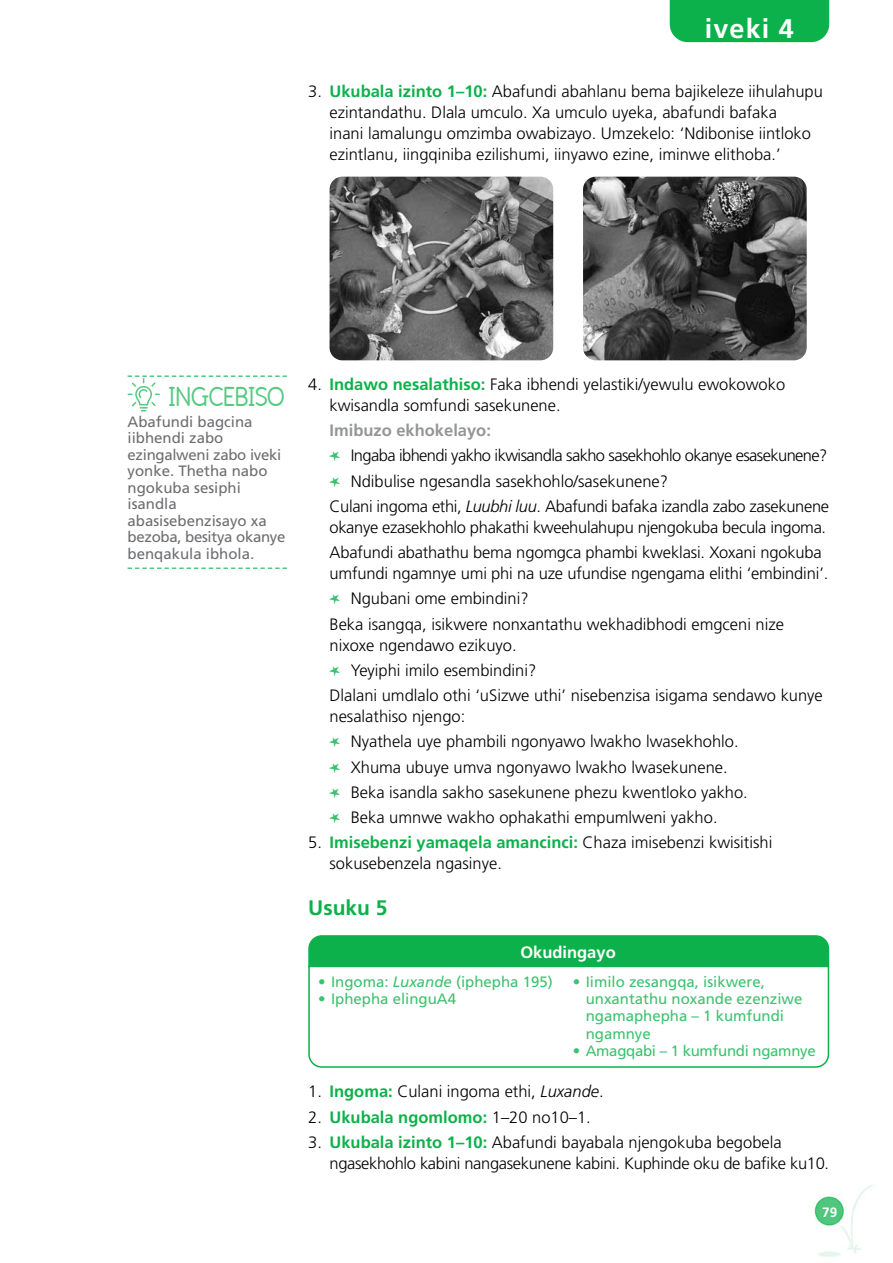
<style>
.page{position:relative;width:893px;height:1263px;background:#fff}
.page>*{position:absolute;margin:0;border:0;box-sizing:border-box;transform-origin:0 0}
.t1{font:32.25px "Teachers Pet";color:#56c981}
.t2{font:700 27px "Frutiger LT Std";letter-spacing:.04em;color:#fff}
.t3{font:700 21px "Frutiger LT Std";color:#0db14b}
.t4{font:300 16.5px/25.2px "Frutiger LT Std";color:#000}
.t5{font:300 16.5px/25.2px "Frutiger LT Std";letter-spacing:-.02em;color:#000}
.t6{font:700 16.5px "Frutiger LT Std";color:#0db14b}
.t7{font:700 16.5px "Frutiger LT Std";color:#fff}
.t8{font:15px/16.5px "Frutiger LT Std";color:#6d6e71}
.t9{font:15px/17.2px "Frutiger LT Std";color:#3ec16f}
.t10{font:15px "Frutiger LT Std";letter-spacing:-.02em;color:#3ec16f}
.t11{font:700 13.5px "Frutiger LT Std";color:#fff}
.s1{font-weight:700;color:#0db14b}
.s2{font-weight:700;color:#939598}
.s3{font-family:"MTF Doodle";font-weight:400;color:#3ec16f}
.s4{font-style:italic}
.s5{font-weight:300;color:#000}
</style>
<div class="page">
<div style="left:670px;top:0;width:159px;height:42px;background:#0db14b"></div>
<img style="left:814px;top:1185px;width:61px;height:72px">
<img style="left:330px;top:177px;width:223px;height:183px">
<img style="left:583px;top:177px;width:224px;height:183px">
<div style="left:309px;top:936px;width:519px;height:41px;background:#0db14b;border-radius:13px"></div>
<div style="left:308px;top:935px;width:521px;height:43px;border:2px solid #0db14b;border-radius:13px"></div>
<svg style="left:308px;top:965px;width:522px;height:103px"></svg>
<svg style="left:128px;top:567px;width:159px;height:2px"></svg>
<svg style="left:128px;top:375px;width:159px;height:37px"></svg>
<h2 class="t2" style="left:705px;top:12px;width:91px">iveki 4</h2>
<p class="t4" style="left:330px;top:81px;width:495px;line-height:21px;text-indent:-21px">3. <span class="s1">Ukubala izinto 1–10:</span> Abafundi abahlanu bema bajikeleze iihulahupu ezintandathu. Dlala umculo. Xa umculo uyeka, abafundi bafaka<br>inani lamalungu omzimba owabizayo. Umzekelo: ‘Ndibonise iintloko ezintlanu, iingqiniba ezilishumi, iinyawo ezine, iminwe elithoba.’</p>
<h1 class="t1" style="left:168px;top:381px;width:118px">INGCEBISO</h1>
<p class="t8" style="left:128px;top:414px;width:159px">Abafundi bagcina iibhendi zabo ezingalweni zabo iveki yonke. Thetha nabo ngokuba sesiphi isandla abasisebenzisayo xa bezoba, besitya okanye benqakula ibhola.</p>
<p class="t4" style="left:330px;top:374px;width:457px;line-height:21px;text-indent:-21px">4. <span class="s1">Indawo nesalathiso:</span> Faka ibhendi yelastiki/yewulu ewokowoko kwisandla somfundi sasekunene.</p>
<p class="t5" style="left:330px;top:418px;width:501px"><span class="s2">Imibuzo ekhokelayo:<br></span><span class="s3">L</span> Ingaba ibhendi yakho ikwisandla sakho sasekhohlo okanye esasekunene?<br><span class="s3">L</span> Ndibulise ngesandla sasekhohlo/sasekunene?<br>Culani ingoma ethi, <span class="s4">Luubhi luu</span>. Abafundi bafaka izandla zabo zasekunene</p>
<p class="t5" style="left:330px;top:515px;width:498px">okanye ezasekhohlo phakathi kweehulahupu njengokuba becula ingoma.<br>Abafundi abathathu bema ngomgca phambi kweklasi. Xoxani ngokuba</p>
<p class="t4" style="left:330px;top:561px;width:500px">umfundi ngamnye umi phi na uze ufundise ngengama elithi ‘embindini’.<br><span class="s3">L</span> Ngubani ome embindini?<br>Beka isangqa, isikwere nonxantathu wekhadibhodi emgceni nize</p>
<p class="t4" style="left:330px;top:632px;width:495px">nixoxe ngendawo ezikuyo.<br><span class="s3">L</span> Yeyiphi imilo esembindini?<br>Dlalani umdlalo othi ‘uSizwe uthi’ nisebenzisa isigama sendawo kunye</p>
<p class="t4" style="left:330px;top:704px;width:420px">nesalathiso njengo:<br><span class="s3">L</span> Nyathela uye phambili ngonyawo lwakho lwasekhohlo.<br><span class="s3">L</span> Xhuma ubuye umva ngonyawo lwakho lwasekunene.<br><span class="s3">L</span> Beka isandla sakho sasekunene phezu kwentloko yakho.<br><span class="s3">L</span> Beka umnwe wakho ophakathi empumlweni yakho.</p>
<p class="t4" style="left:330px;top:832px;width:444px;line-height:21px;text-indent:-21px">5. <span class="s1">Imisebenzi yamaqela amancinci:</span> Chaza imisebenzi kwisitishi sokusebenzela ngasinye.</p>
<p class="t3" style="left:308px;top:895px;width:81px">Usuku 5</p>
<p class="t7" style="left:520px;top:942px;width:97px">Okudingayo</p>
<p class="t9" style="left:318px;top:973px;width:236px">• Ingoma: <span class="s4">Luxande</span> (iphepha 195)</p>
<p class="t9" style="left:318px;top:990px;width:139px">• Iphepha elinguA4</p>
<p class="t9" style="left:586px;top:973px;width:218px;text-indent:-13px">• Iimilo zesangqa, isikwere, unxantathu noxande ezenziwe ngamaphepha – 1 kumfundi ngamnye</p>
<p class="t10" style="left:573px;top:1042px;width:244px">• Amagqabi – 1 kumfundi ngamnye</p>
<p class="t4" style="left:308px;top:1079px;width:297px">1. <span class="s1">Ingoma:</span> Culani ingoma ethi, <span class="s4">Luxande</span>.</p>
<p class="t6" style="left:308px;top:1107px;width:284px"><span class="s5">2.</span> Ukubala ngomlomo: <span class="s5">1–20 no10–1.</span></p>
<p class="t5" style="left:330px;top:1132px;width:501px;line-height:21px;text-indent:-21px">3. <span class="s1">Ukubala izinto 1–10:</span> Abafundi bayabala njengokuba begobela ngasekhohlo kabini nangasekunene kabini. Kuphinde oku de bafike ku10.</p>
<p class="t11" style="left:822px;top:1204px;width:17px">79</p>
</div>
